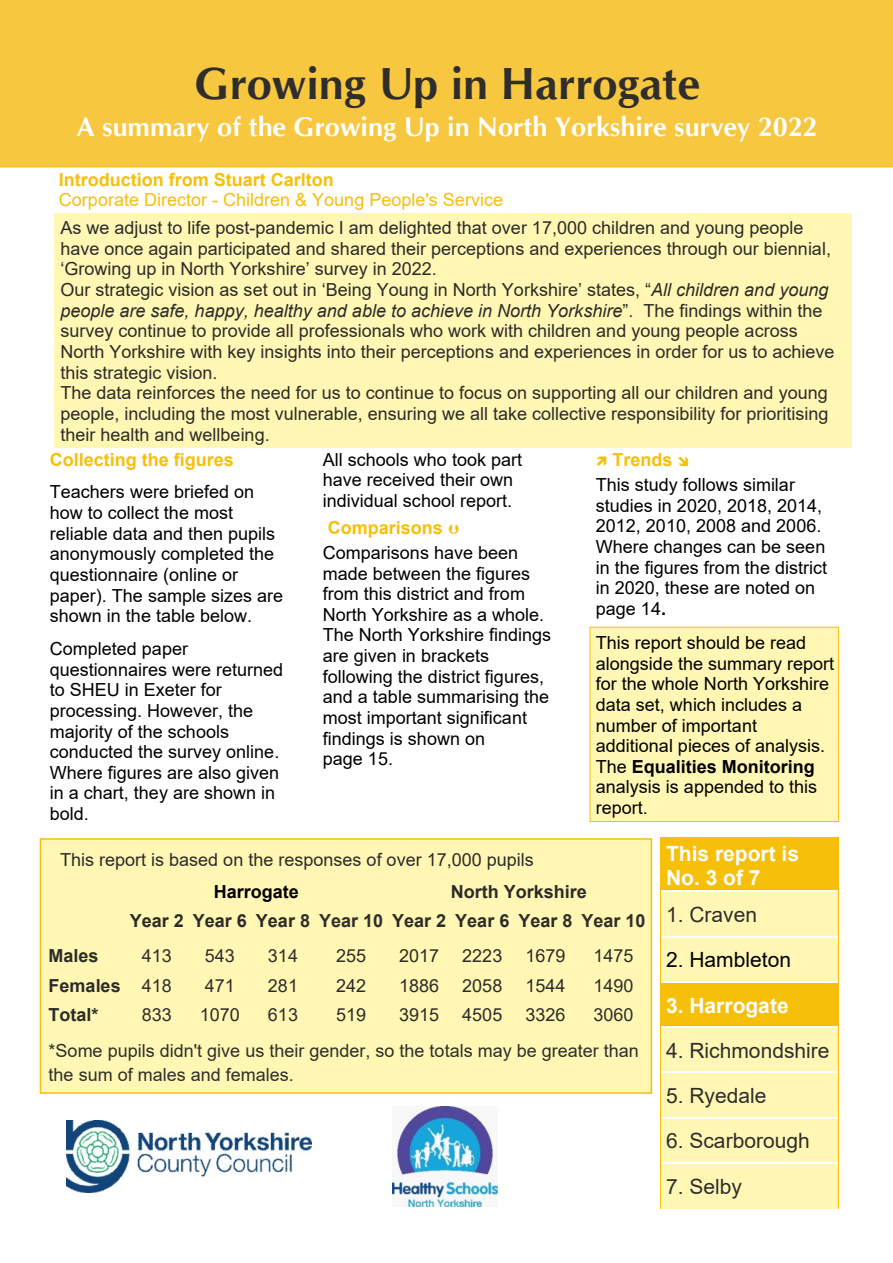
<style>
.page{position:relative;width:893px;height:1263px;background:#fff}
.page>*{position:absolute;margin:0;border:0;box-sizing:border-box;transform-origin:0 0}
.t1{font:700 45px "CG Omega";color:#2f2e2d}
.t2{font:700 27px "CG Omega";color:#fff}
.t3{font:21px "Arial";color:#2f2e2d}
.t4{font:700 21px/24.2px "Arial";color:#fff}
.t5{font:21px "Arial";color:#000}
.t6{font:18px/20.7px "Arial";color:#000}
.t7{font:18px/20.7px "Arial";color:#2c2b2a}
.t8{font:18px/35.5px "Arial";color:#2f2e2d;text-align:right}
.t9{font:700 18px/29.5px "Arial";color:#2c2b2a}
.t10{font:700 18px "Arial";color:#f5bf0a}
.t11{font:18px "Arial";color:#f5bf0a}
.t12{font:700 18px "Arial";color:#000}
.s1{font-style:italic}
.s2{font-weight:700}
.s3{color:#2f2e2d}
.s4{font-weight:400;color:#2f2e2d}
</style>
<div class="page">
<div style="left:40px;top:838px;width:612px;height:256px;background:#fff7b3;border:2px solid #f5bf0a"></div>
<div style="left:0;top:0;width:893px;height:167px;background:#f7c73f"></div>
<div style="left:590px;top:627px;width:249px;height:195px;background:#fff7b3;border:1px solid #f5bf0a"></div>
<div style="left:662px;top:838px;width:176px;height:53px;background:#f5bf0a"></div>
<div style="left:662px;top:891px;width:176px;height:46px;background:#fff7b3"></div>
<div style="left:662px;top:937px;width:176px;height:45px;background:#fff7b3"></div>
<div style="left:662px;top:982px;width:176px;height:45px;background:#f5bf0a"></div>
<div style="left:662px;top:1027px;width:176px;height:45px;background:#fff7b3"></div>
<div style="left:662px;top:1072px;width:176px;height:46px;background:#fff7b3"></div>
<div style="left:662px;top:1118px;width:176px;height:45px;background:#fff7b3"></div>
<div style="left:662px;top:1163px;width:176px;height:45px;background:#fff7b3"></div>
<hr style="left:662px;top:891px;width:176px;height:1px;background:#fff">
<hr style="left:662px;top:936px;width:176px;height:1px;background:#fff">
<hr style="left:662px;top:981px;width:176px;height:2px;background:#fff">
<hr style="left:662px;top:1026px;width:176px;height:2px;background:#fff">
<hr style="left:662px;top:1072px;width:176px;height:1px;background:#fff">
<hr style="left:662px;top:1117px;width:176px;height:1px;background:#fff">
<hr style="left:662px;top:1162px;width:176px;height:1px;background:#fff">
<img style="left:66px;top:1120px;width:246px;height:73px">
<img style="left:392px;top:1106px;width:105px;height:101px">
<div style="left:54px;top:213px;width:798px;height:235px;background:#fff7b3"></div>
<h1 class="t1" style="left:195px;top:66px;width:507px">Growing Up in Harrogate</h1>
<h2 class="t2" style="left:77px;top:116px;width:742px">A summary of the Growing Up in North Yorkshire survey 2022</h2>
<p class="t10" style="left:59px;top:173px;width:276px">Introduction from Stuart Carlton</p>
<p class="t11" style="left:59px;top:193px;width:446px">Corporate Director - Children &amp; Young People's Service</p>
<p class="t7" style="left:60px;top:219px;width:776px">As we adjust to life post-pandemic I am delighted that over 17,000 children and young people have once again participated and shared their perceptions and experiences through our biennial, ‘Growing up in North Yorkshire’ survey in 2022.<br>Our strategic vision as set out in ‘Being Young in North Yorkshire’ states, “<span class="s1">All children and young people are safe, happy, healthy and able to achieve in North Yorkshire</span>”. The findings within the survey continue to provide all professionals who work with children and young people across North Yorkshire with key insights into their perceptions and experiences in order for us to achieve this strategic vision.<br>The data reinforces the need for us to continue to focus on supporting all our children and young people, including the most vulnerable, ensuring we all take collective responsibility for prioritising their health and wellbeing.</p>
<p class="t10" style="left:50px;top:453px;width:186px">Collecting the figures</p>
<p class="t6" style="left:50px;top:483px;width:235px">Teachers were briefed on how to collect the most reliable data and then pupils anonymously completed the questionnaire (online or paper). The sample sizes are shown in the table below.</p>
<p class="t6" style="left:50px;top:640px;width:235px">Completed paper questionnaires were returned to SHEU in Exeter for processing. However, the majority of the schools conducted the survey online.<br>Where figures are also given in a chart, they are shown in bold.</p>
<p class="t6" style="left:323px;top:451px;width:201px">All schools who took part have received their own individual school report.</p>
<p class="t10" style="left:328px;top:521px;width:117px">Comparisons</p>
<p class="t6" style="left:323px;top:544px;width:230px">Comparisons have been made between the figures from this district and from<br>North Yorkshire as a whole.<br>The North Yorkshire findings are given in brackets following the district figures, and a table summarising the most important significant findings is shown on<br>page 15.</p>
<p class="t10" style="left:613px;top:453px;width:62px">Trends</p>
<p class="t6" style="left:596px;top:476px;width:233px">This study follows similar studies in 2020, 2018, 2014,<br>2012, 2010, 2008 and 2006.<br>Where changes can be seen in the figures from the district in 2020, these are noted on page 14<span class="s2">.</span></p>
<p class="t6" style="left:596px;top:634px;width:240px">This report should be read alongside the summary report for the whole North Yorkshire data set, which includes a number of important additional pieces of analysis.<br>The <span class="s2">Equalities Monitoring </span>analysis is appended to this report.</p>
<p class="t4" style="left:666px;top:843px;width:135px">This report is<br>No. 3 of 7</p>
<p class="t3" style="left:666px;top:907px;width:93px">1. Craven</p>
<p class="t5" style="left:666px;top:952px;width:126px">2. Hambleton</p>
<p class="t4" style="left:666px;top:995px;width:124px">3. Harrogate</p>
<p class="t3" style="left:666px;top:1042px;width:165px">4. Richmondshire</p>
<p class="t3" style="left:666px;top:1088px;width:102px">5. Ryedale</p>
<p class="t3" style="left:666px;top:1133px;width:145px">6. Scarborough</p>
<p class="t3" style="left:666px;top:1178px;width:77px">7. Selby</p>
<p class="t7" style="left:60px;top:851px;width:475px">This report is based on the responses of over 17,000 pupils</p>
<p class="t12" style="left:214px;top:884px;width:87px">Harrogate</p>
<p class="t9" style="left:130px;top:878px;width:517px;text-indent:321px">North Yorkshire<br>Year 2 Year 6 Year 8 <span class="s3">Year 10</span> Year 2 Year 6 Year 8 <span class="s3">Year 10</span></p>
<p class="t9" style="left:49px;top:942px;width:52px">Males</p>
<p class="t8" style="left:142px;top:939px;width:32px">413</p>
<p class="t8" style="left:205px;top:939px;width:32px">543</p>
<p class="t8" style="left:268px;top:939px;width:32px">314</p>
<p class="t7" style="left:336px;top:947px;width:32px">255</p>
<p class="t7" style="left:399px;top:947px;width:42px">2017</p>
<p class="t7" style="left:462px;top:947px;width:42px">2223</p>
<p class="t7" style="left:525px;top:947px;width:42px">1679</p>
<p class="t8" style="left:593px;top:939px;width:42px">1475</p>
<p class="t9" style="left:49px;top:972px;width:125px">Females <span class="s4">418</span></p>
<p class="t8" style="left:205px;top:969px;width:32px">471</p>
<p class="t8" style="left:268px;top:969px;width:32px">281</p>
<p class="t7" style="left:336px;top:976px;width:32px">242</p>
<p class="t7" style="left:399px;top:976px;width:42px">1886</p>
<p class="t7" style="left:462px;top:976px;width:42px">2058</p>
<p class="t7" style="left:525px;top:976px;width:42px">1544</p>
<p class="t8" style="left:593px;top:969px;width:42px">1490</p>
<p class="t9" style="left:49px;top:1002px;width:52px">Total*</p>
<p class="t8" style="left:142px;top:999px;width:32px">833</p>
<p class="t7" style="left:200px;top:1006px;width:42px">1070</p>
<p class="t8" style="left:268px;top:999px;width:32px">613</p>
<p class="t7" style="left:336px;top:1006px;width:32px">519</p>
<p class="t7" style="left:399px;top:1006px;width:42px">3915</p>
<p class="t7" style="left:462px;top:1006px;width:42px">4505</p>
<p class="t7" style="left:525px;top:1006px;width:42px">3326</p>
<p class="t8" style="left:49px;top:999px;width:592px">3060<br>*Some pupils didn't give us their gender, so the totals may be greater than</p>
<p class="t8" style="left:49px;top:1058px;width:247px">the sum of males and females.</p>
</div>
